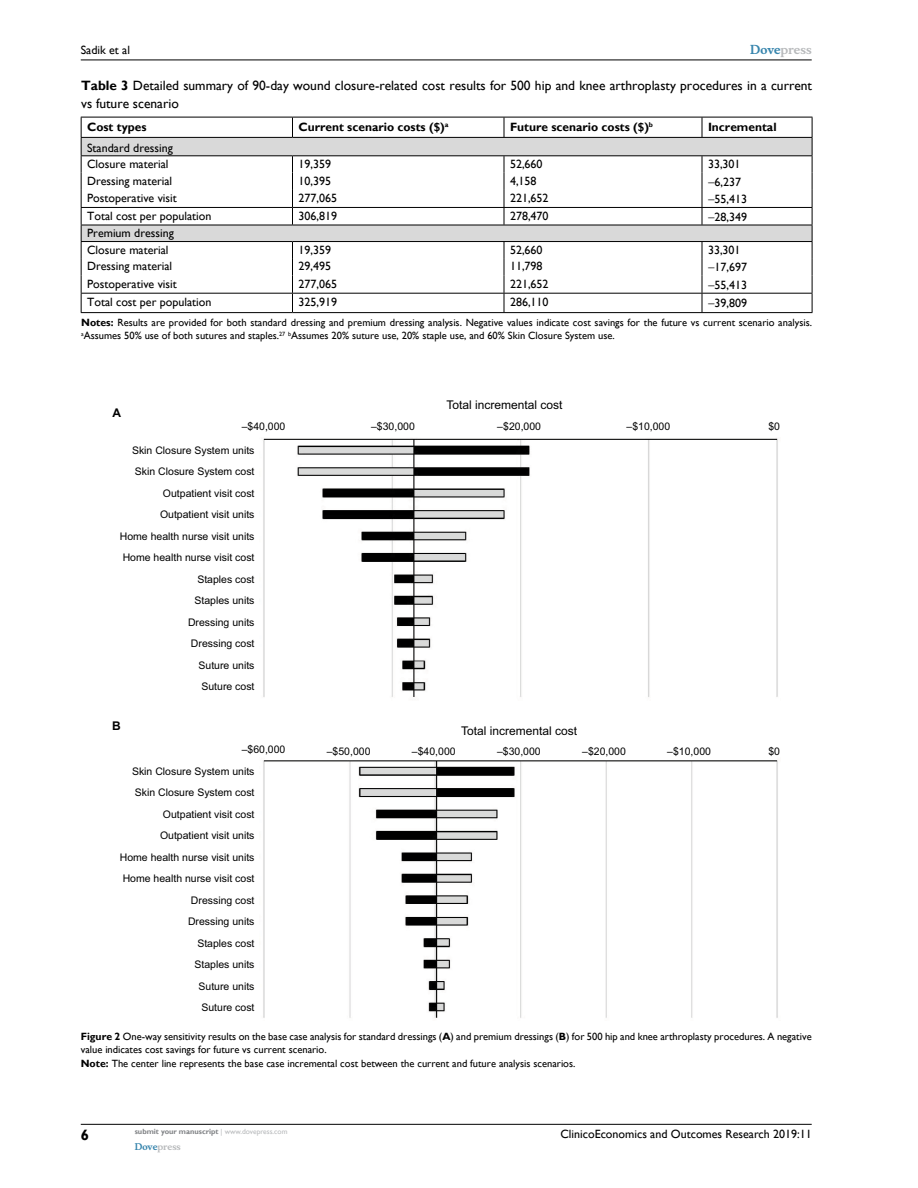
<style>
.page{position:relative;width:918px;height:1188px;background:#fff}
.page>*{position:absolute;margin:0;border:0;box-sizing:border-box;transform-origin:0 0}
.t1{font:700 15px "Gill Sans";color:#000}
.t2{font:13.5px/18px "Gill Sans";color:#000}
.t3{font:12px/16.5px "Gill Sans";color:#000}
.t4{font:700 12px "Gill Sans";color:#000}
.t5{font:12px "Arial";color:#000}
.t6{font:700 12px "Musee";color:#b8babc}
.t7{font:700 12px "Arial";color:#000}
.t8{font:10.5px/13.5px "Gill Sans";color:#000}
.t9{font:10.5px/21.5px "Arial";color:#000}
.t10{font:700 9px "Musee";color:#b8babc}
.t11{font:700 7.5px "Gill Sans";color:#808285}
.s1{color:#3785ad}
.s2{font-weight:700}
.s3{font-weight:400;color:#b8babc}
</style>
<div class="page">
<hr style="left:81px;top:1124px;width:731px;height:1px;background:#000">
<hr style="left:81px;top:60px;width:731px;height:1px;background:#000">
<svg style="left:82px;top:138px;width:730px;height:103px"></svg>
<hr style="left:81px;top:137px;width:211px;height:1px;background:#000">
<hr style="left:292px;top:137px;width:212px;height:1px;background:#000">
<hr style="left:504px;top:137px;width:198px;height:1px;background:#000">
<hr style="left:702px;top:137px;width:110px;height:1px;background:#000">
<hr style="left:81px;top:117px;width:211px;height:1px;background:#000">
<hr style="left:292px;top:117px;width:212px;height:1px;background:#000">
<svg style="left:292px;top:117px;width:1px;height:20px"></svg>
<hr style="left:504px;top:117px;width:198px;height:1px;background:#000">
<svg style="left:504px;top:117px;width:1px;height:20px"></svg>
<hr style="left:702px;top:117px;width:110px;height:1px;background:#000">
<svg style="left:702px;top:117px;width:1px;height:20px"></svg>
<svg style="left:292px;top:156px;width:1px;height:69px"></svg>
<svg style="left:504px;top:156px;width:1px;height:69px"></svg>
<svg style="left:702px;top:156px;width:1px;height:69px"></svg>
<svg style="left:292px;top:242px;width:1px;height:70px"></svg>
<svg style="left:504px;top:242px;width:1px;height:70px"></svg>
<svg style="left:702px;top:242px;width:1px;height:70px"></svg>
<hr style="left:81px;top:312px;width:211px;height:1px;background:#000">
<hr style="left:292px;top:312px;width:212px;height:1px;background:#000">
<hr style="left:504px;top:312px;width:198px;height:1px;background:#000">
<hr style="left:702px;top:312px;width:110px;height:1px;background:#000">
<hr style="left:81px;top:207px;width:211px;height:1px;background:#000">
<hr style="left:292px;top:207px;width:212px;height:1px;background:#000">
<hr style="left:504px;top:207px;width:198px;height:1px;background:#000">
<hr style="left:702px;top:207px;width:110px;height:1px;background:#000">
<hr style="left:81px;top:293px;width:211px;height:1px;background:#000">
<hr style="left:292px;top:293px;width:212px;height:1px;background:#000">
<hr style="left:504px;top:293px;width:198px;height:1px;background:#000">
<hr style="left:702px;top:293px;width:110px;height:1px;background:#000">
<hr style="left:81px;top:225px;width:211px;height:1px;background:#000">
<svg style="left:81px;top:117px;width:1px;height:195px"></svg>
<hr style="left:292px;top:225px;width:212px;height:1px;background:#000">
<hr style="left:504px;top:225px;width:198px;height:1px;background:#000">
<hr style="left:702px;top:225px;width:110px;height:1px;background:#000">
<svg style="left:812px;top:117px;width:1px;height:195px"></svg>
<hr style="left:81px;top:241px;width:211px;height:1px;background:#000">
<hr style="left:292px;top:241px;width:212px;height:1px;background:#000">
<hr style="left:504px;top:241px;width:198px;height:1px;background:#000">
<hr style="left:702px;top:241px;width:110px;height:1px;background:#000">
<hr style="left:81px;top:155px;width:211px;height:1px;background:#000">
<hr style="left:292px;top:155px;width:212px;height:1px;background:#000">
<hr style="left:504px;top:155px;width:198px;height:1px;background:#000">
<hr style="left:702px;top:155px;width:110px;height:1px;background:#000">
<img style="left:263px;top:438px;width:515px;height:580px">
<p class="t3" style="left:81px;top:42px;width:51px">Sadik et al</p>
<p class="t6" style="left:750px;top:43px;width:63px"><span class="s1">Dove</span>press</p>
<p class="t2" style="left:81px;top:77px;width:732px"><span class="s2">Table 3</span> Detailed summary of 90-day wound closure-related cost results for 500 hip and knee arthroplasty procedures in a current vs future scenario</p>
<p class="t4" style="left:87px;top:120px;width:61px">Cost types</p>
<p class="t4" style="left:298px;top:120px;width:152px">Current scenario costs ($)<sup>a</sup></p>
<p class="t4" style="left:510px;top:120px;width:145px">Future scenario costs ($)<sup>b</sup></p>
<p class="t4" style="left:708px;top:120px;width:70px">Incremental</p>
<p class="t3" style="left:87px;top:140px;width:87px">Standard dressing<br>Closure material</p>
<p class="t3" style="left:298px;top:156px;width:34px">19,359</p>
<p class="t3" style="left:510px;top:156px;width:34px">52,660</p>
<p class="t3" style="left:708px;top:156px;width:34px">33,301</p>
<p class="t3" style="left:87px;top:173px;width:87px">Dressing material</p>
<p class="t3" style="left:298px;top:173px;width:34px">10,395</p>
<p class="t3" style="left:510px;top:173px;width:28px">4,158</p>
<p class="t3" style="left:708px;top:174px;width:35px">−6,237</p>
<p class="t3" style="left:87px;top:190px;width:91px">Postoperative visit</p>
<p class="t3" style="left:298px;top:190px;width:40px">277,065</p>
<p class="t3" style="left:510px;top:190px;width:40px">221,652</p>
<p class="t3" style="left:708px;top:191px;width:41px">−55,413</p>
<p class="t3" style="left:87px;top:208px;width:126px">Total cost per population</p>
<p class="t3" style="left:298px;top:208px;width:40px">306,819</p>
<p class="t3" style="left:510px;top:208px;width:40px">278,470</p>
<p class="t3" style="left:708px;top:209px;width:41px">−28,349</p>
<p class="t3" style="left:87px;top:225px;width:88px">Premium dressing<br>Closure material</p>
<p class="t3" style="left:298px;top:242px;width:34px">19,359</p>
<p class="t3" style="left:510px;top:242px;width:34px">52,660</p>
<p class="t3" style="left:708px;top:242px;width:34px">33,301</p>
<p class="t3" style="left:87px;top:258px;width:87px">Dressing material</p>
<p class="t3" style="left:298px;top:258px;width:34px">29,495</p>
<p class="t3" style="left:510px;top:258px;width:34px">11,798</p>
<p class="t3" style="left:708px;top:259px;width:41px">−17,697</p>
<p class="t3" style="left:87px;top:276px;width:91px">Postoperative visit</p>
<p class="t3" style="left:298px;top:276px;width:40px">277,065</p>
<p class="t3" style="left:510px;top:276px;width:40px">221,652</p>
<p class="t3" style="left:708px;top:277px;width:41px">−55,413</p>
<p class="t3" style="left:87px;top:293px;width:126px">Total cost per population</p>
<p class="t3" style="left:298px;top:293px;width:40px">325,919</p>
<p class="t3" style="left:510px;top:293px;width:40px">286,110</p>
<p class="t3" style="left:708px;top:294px;width:41px">−39,809</p>
<p class="t8" style="left:81px;top:316px;width:732px"><span class="s2">Notes:</span> Results are provided for both standard dressing and premium dressing analysis. Negative values indicate cost savings for the future vs current scenario analysis. <sup>a</sup>Assumes 50% use of both sutures and staples.<sup>27</sup> <sup>b</sup>Assumes 20% suture use, 20% staple use, and 60% Skin Closure System use.</p>
<p class="t7" style="left:112px;top:405px;width:10px">A</p>
<p class="t9" style="left:242px;top:416px;width:45px">–$40,000</p>
<p class="t9" style="left:120px;top:439px;width:136px;text-align:right">Skin Closure System units<br>Skin Closure System cost<br>Outpatient visit cost<br>Outpatient visit units<br>Home health nurse visit units<br>Home health nurse visit cost<br>Staples cost<br>Staples units<br>Dressing units<br>Dressing cost<br>Suture units<br>Suture cost</p>
<p class="t7" style="left:112px;top:718px;width:10px">B</p>
<p class="t9" style="left:242px;top:739px;width:45px">–$60,000</p>
<p class="t9" style="left:132px;top:760px;width:124px">Skin Closure System units</p>
<p class="t9" style="left:135px;top:782px;width:121px">Skin Closure System cost</p>
<p class="t9" style="left:163px;top:803px;width:93px">Outpatient visit cost</p>
<p class="t9" style="left:160px;top:825px;width:96px">Outpatient visit units</p>
<p class="t9" style="left:120px;top:846px;width:136px">Home health nurse visit units</p>
<p class="t9" style="left:123px;top:868px;width:133px">Home health nurse visit cost</p>
<p class="t9" style="left:191px;top:889px;width:65px">Dressing cost</p>
<p class="t9" style="left:188px;top:911px;width:68px">Dressing units</p>
<p class="t9" style="left:194px;top:932px;width:62px">Staples cost<br>Staples units</p>
<p class="t9" style="left:199px;top:975px;width:58px">Suture units<br>Suture cost</p>
<p class="t5" style="left:447px;top:397px;width:118px">Total incremental cost</p>
<p class="t9" style="left:371px;top:416px;width:45px">–$30,000</p>
<p class="t9" style="left:497px;top:416px;width:45px">–$20,000</p>
<p class="t9" style="left:627px;top:416px;width:45px">–$10,000</p>
<p class="t9" style="left:768px;top:416px;width:13px">$0</p>
<p class="t5" style="left:461px;top:723px;width:118px">Total incremental cost</p>
<p class="t9" style="left:327px;top:740px;width:45px">–$50,000</p>
<p class="t9" style="left:412px;top:740px;width:45px">–$40,000</p>
<p class="t9" style="left:497px;top:740px;width:45px">–$30,000</p>
<p class="t9" style="left:582px;top:740px;width:45px">–$20,000</p>
<p class="t9" style="left:667px;top:740px;width:45px">–$10,000</p>
<p class="t9" style="left:768px;top:740px;width:13px">$0</p>
<p class="t8" style="left:81px;top:1030px;width:732px"><span class="s2">Figure 2</span> One-way sensitivity results on the base case analysis for standard dressings (<span class="s2">A</span>) and premium dressings (<span class="s2">B</span>) for 500 hip and knee arthroplasty procedures. A negative value indicates cost savings for future vs current scenario.<br><span class="s2">Note:</span> The center line represents the base case incremental cost between the current and future analysis scenarios.</p>
<h1 class="t1" style="left:81px;top:1126px;width:10px">6</h1>
<p class="t11" style="left:135px;top:1127px;width:154px">submit your manuscript <span class="s3">| www.dovepress.com</span></p>
<p class="t10" style="left:135px;top:1141px;width:48px"><span class="s1">Dove</span>press</p>
<p class="t3" style="left:560px;top:1126px;width:253px">ClinicoEconomics and Outcomes Research 2019:11</p>
</div>
